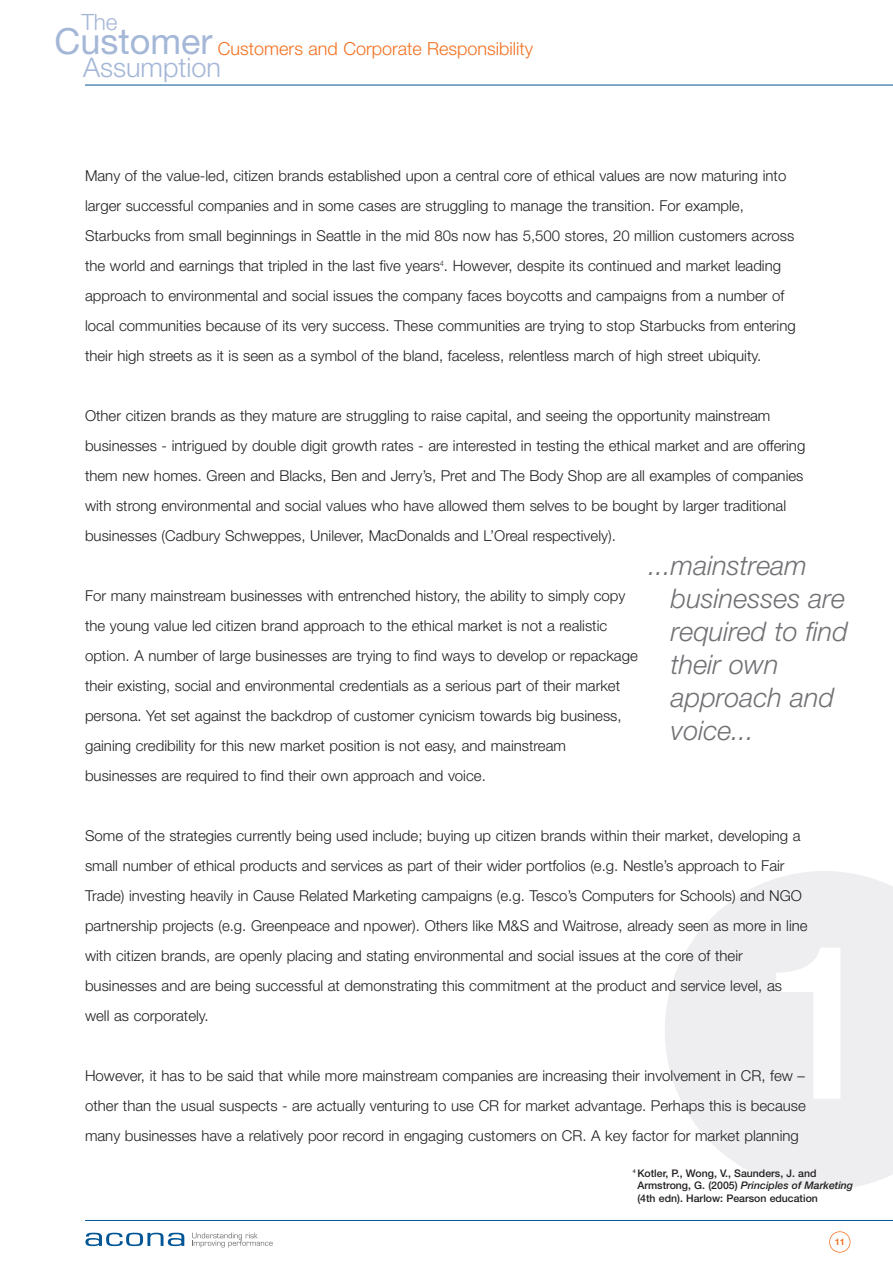
<style>
.page{position:relative;width:893px;height:1263px;background:#fff}
.page>*{position:absolute;margin:0;border:0;box-sizing:border-box;transform-origin:0 0}
.t1{font:36px "Helvetica Neue";color:#a4b7d7}
.t2{font:italic 300 27px/33px "Helvetica Neue";color:#717074}
.t3{font:300 27px "Helvetica Neue";color:#a4b7d7}
.t4{font:300 22.5px "Helvetica Neue";color:#a4b7d7}
.t5{font:300 18px "Helvetica Neue";color:#f37121}
.t6{font:300 15px/30px "Helvetica Neue";color:#231f20}
.t7{font:500 10.5px/12.6px "Helvetica Neue";color:#231f20}
.t8{font:700 9px "Helvetica Neue";color:#f37121}
.s1{font-style:italic}
</style>
<div class="page">
<svg style="left:665px;top:871px;width:228px;height:319px;fill:#eeeef0"></svg>
<hr style="left:85px;top:85px;width:808px;height:1px;background:#005595">
<hr style="left:85px;top:1220px;width:808px;height:1px;background:#005595">
<svg style="left:85px;top:1233px;width:99px;height:13px"></svg>
<svg style="left:192px;top:1233px;width:81px;height:14px"></svg>
<div style="left:829px;top:1231px;width:21px;height:21px;border:2px solid #f37121;border-radius:50%"></div>
<h3 class="t4" style="left:81px;top:14px;width:38px">The</h3>
<h1 class="t1" style="left:55px;top:29px;width:160px">Customer</h1>
<h2 class="t3" style="left:83px;top:58px;width:139px">Assumption</h2>
<p class="t5" style="left:218px;top:42px;width:317px">Customers and Corporate Responsibility</p>
<p class="t6" style="left:85px;top:162px;width:712px">Many of the value-led, citizen brands established upon a central core of ethical values are now maturing into larger successful companies and in some cases are struggling to manage the transition. For example, Starbucks from small beginnings in Seattle in the mid 80s now has 5,500 stores, 20 million customers across the world and earnings that tripled in the last five years<sup>4</sup>. However, despite its continued and market leading approach to environmental and social issues the company faces boycotts and campaigns from a number of local communities because of its very success. These communities are trying to stop Starbucks from entering their high streets as it is seen as a symbol of the bland, faceless, relentless march of high street ubiquity.</p>
<p class="t6" style="left:85px;top:402px;width:722px">Other citizen brands as they mature are struggling to raise capital, and seeing the opportunity mainstream businesses - intrigued by double digit growth rates - are interested in testing the ethical market and are offering them new homes. Green and Blacks, Ben and Jerry’s, Pret and The Body Shop are all examples of companies with strong environmental and social values who have allowed them selves to be bought by larger traditional businesses (Cadbury Schweppes, Unilever, MacDonalds and L’Oreal respectively).</p>
<p class="t6" style="left:85px;top:582px;width:554px">For many mainstream businesses with entrenched history, the ability to simply copy the young value led citizen brand approach to the ethical market is not a realistic option. A number of large businesses are trying to find ways to develop or repackage their existing, social and environmental credentials as a serious part of their market persona. Yet set against the backdrop of customer cynicism towards big business, gaining credibility for this new market position is not easy, and mainstream businesses are required to find their own approach and voice.</p>
<h2 class="t2" style="left:671px;top:552px;width:179px;text-indent:-22px">...mainstream businesses are required to find their own approach and voice...</h2>
<p class="t6" style="left:85px;top:822px;width:724px">Some of the strategies currently being used include; buying up citizen brands within their market, developing a small number of ethical products and services as part of their wider portfolios (e.g. Nestle’s approach to Fair Trade) investing heavily in Cause Related Marketing campaigns (e.g. Tesco’s Computers for Schools) and NGO partnership projects (e.g. Greenpeace and npower). Others like M&amp;S and Waitrose, already seen as more in line with citizen brands, are openly placing and stating environmental and social issues at the core of their businesses and are being successful at demonstrating this commitment at the product and service level, as well as corporately.</p>
<p class="t6" style="left:85px;top:1062px;width:722px;text-align:justify">However, it has to be said that while more mainstream companies are increasing their involvement in CR, few – other than the usual suspects - are actually venturing to use CR for market advantage. Perhaps this is because many businesses have a relatively poor record in engaging customers on CR. A key factor for market planning</p>
<p class="t7" style="left:637px;top:1168px;width:217px;text-indent:-4px"><sup>4</sup> Kotler, P., Wong, V., Saunders, J. and<br>Armstrong, G. (2005) <span class="s1">Principles of Marketing </span>(4th edn). Harlow: Pearson education</p>
<p class="t8" style="left:835px;top:1238px;width:12px">11</p>
</div>
